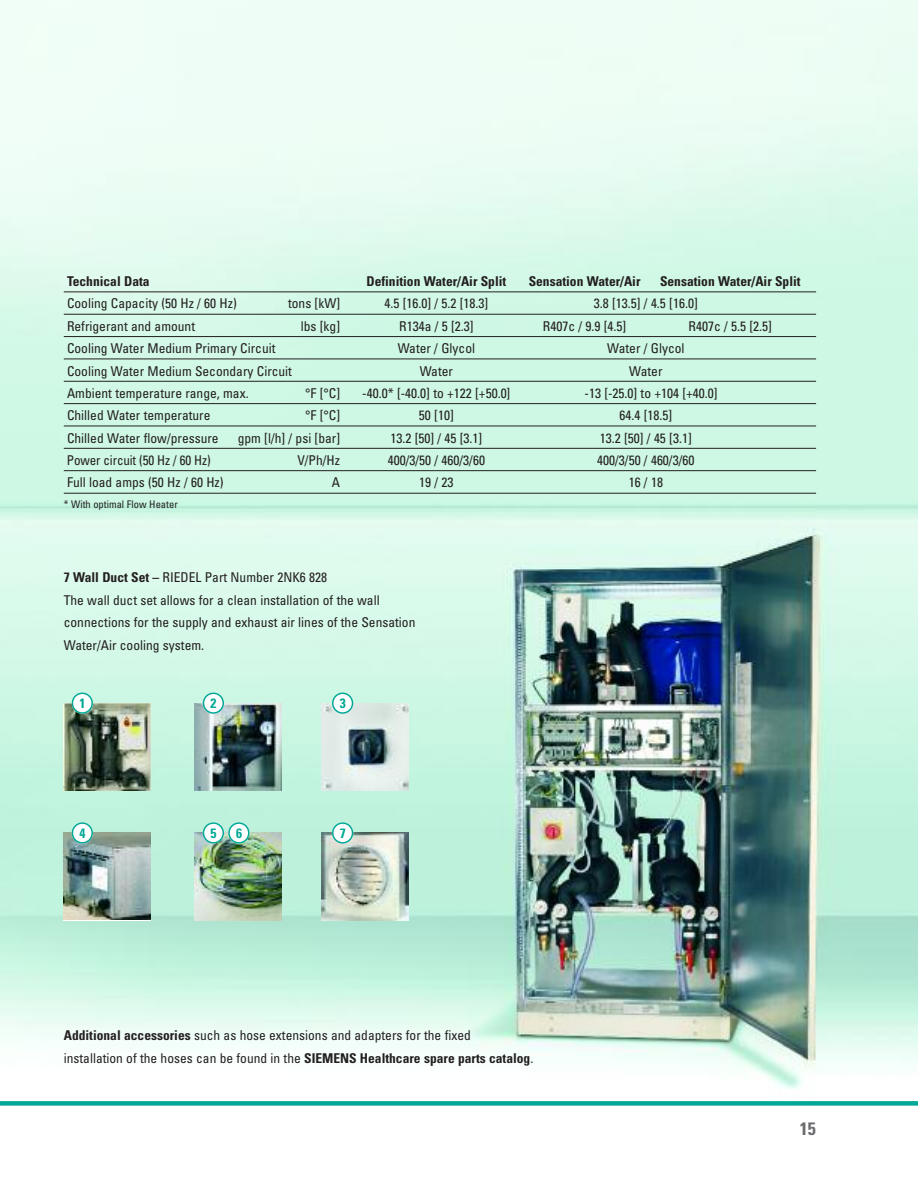
<style>
.page{position:relative;width:918px;height:1188px;background:#fff}
.page>*{position:absolute;margin:0;border:0;box-sizing:border-box;transform-origin:0 0}
.t1{font:700 condensed 18px "Univers LT";color:#6c6d70}
.t2{font:condensed 13.5px/22.5px "Univers LT";color:#231f20}
.t3{font:700 condensed 13.5px "Univers LT";color:#231f20}
.t4{font:700 condensed 13.5px "Univers LT";color:#00a895}
.t5{font:condensed 10.5px "Univers LT";color:#231f20}
.s1{font-weight:700}
</style>
<div class="page">
<img style="left:0;top:0;width:918px;height:1089px">
<div style="left:0;top:1101px;width:918px;height:5px;background:#00a895"></div>
<img style="left:322px;top:703px;width:87px;height:87px">
<svg style="left:332px;top:693px;width:21px;height:21px"></svg>
<img style="left:194px;top:703px;width:87px;height:87px">
<svg style="left:203px;top:693px;width:21px;height:21px"></svg>
<img style="left:64px;top:703px;width:87px;height:87px">
<svg style="left:72px;top:693px;width:21px;height:21px"></svg>
<img style="left:64px;top:833px;width:87px;height:87px">
<svg style="left:72px;top:822px;width:21px;height:22px"></svg>
<img style="left:194px;top:833px;width:87px;height:87px">
<img style="left:322px;top:833px;width:87px;height:87px">
<svg style="left:203px;top:822px;width:47px;height:22px"></svg>
<svg style="left:332px;top:822px;width:21px;height:22px"></svg>
<hr style="left:64px;top:291px;width:752px;height:1px;background:#231f20">
<hr style="left:64px;top:314px;width:752px;height:1px;background:#231f20">
<hr style="left:64px;top:336px;width:752px;height:1px;background:#231f20">
<hr style="left:64px;top:359px;width:752px;height:1px;background:#231f20">
<hr style="left:64px;top:381px;width:752px;height:1px;background:#231f20">
<hr style="left:64px;top:403px;width:752px;height:1px;background:#231f20">
<hr style="left:64px;top:426px;width:752px;height:1px;background:#231f20">
<hr style="left:64px;top:448px;width:752px;height:1px;background:#231f20">
<hr style="left:64px;top:470px;width:752px;height:1px;background:#231f20">
<hr style="left:64px;top:493px;width:752px;height:1px;background:#231f20">
<p class="t3" style="left:67px;top:276px;width:84px">Technical Data</p>
<p class="t3" style="left:366px;top:276px;width:141px">Definition Water/Air Split</p>
<p class="t3" style="left:529px;top:276px;width:113px">Sensation Water/Air</p>
<p class="t3" style="left:660px;top:276px;width:142px">Sensation Water/Air Split</p>
<p class="t2" style="left:67px;top:294px;width:171px">Cooling Capacity (50 Hz / 60 Hz)</p>
<p class="t2" style="left:288px;top:294px;width:54px">tons [kW]</p>
<p class="t2" style="left:384px;top:294px;width:105px">4.5 [16.0] / 5.2 [18.3]</p>
<p class="t2" style="left:594px;top:294px;width:105px">3.8 [13.5] / 4.5 [16.0]</p>
<p class="t2" style="left:67px;top:316px;width:130px">Refrigerant and amount</p>
<p class="t2" style="left:301px;top:316px;width:41px">lbs [kg]</p>
<p class="t2" style="left:399px;top:316px;width:76px">R134a / 5 [2.3]</p>
<p class="t2" style="left:543px;top:316px;width:85px">R407c / 9.9 [4.5]</p>
<p class="t2" style="left:689px;top:316px;width:85px">R407c / 5.5 [2.5]</p>
<p class="t2" style="left:67px;top:338px;width:210px">Cooling Water Medium Primary Circuit</p>
<p class="t2" style="left:398px;top:338px;width:79px">Water / Glycol</p>
<p class="t2" style="left:607px;top:338px;width:79px">Water / Glycol</p>
<p class="t2" style="left:67px;top:361px;width:227px">Cooling Water Medium Secondary Circuit</p>
<p class="t2" style="left:420px;top:361px;width:35px">Water</p>
<p class="t2" style="left:629px;top:361px;width:35px">Water</p>
<p class="t2" style="left:67px;top:383px;width:183px">Ambient temperature range, max.</p>
<p class="t2" style="left:305px;top:383px;width:37px">°F [°C]</p>
<p class="t2" style="left:362px;top:383px;width:150px">-40.0* [-40.0] to +122 [+50.0]</p>
<p class="t2" style="left:585px;top:383px;width:135px">-13 [-25.0] to +104 [+40.0]</p>
<p class="t2" style="left:67px;top:405px;width:145px">Chilled Water temperature</p>
<p class="t2" style="left:305px;top:405px;width:37px">°F [°C]</p>
<p class="t2" style="left:419px;top:405px;width:36px">50 [10]</p>
<p class="t2" style="left:619px;top:405px;width:54px">64.4 [18.5]</p>
<p class="t2" style="left:67px;top:428px;width:153px">Chilled Water flow/pressure</p>
<p class="t2" style="left:238px;top:428px;width:104px">gpm [l/h] / psi [bar]</p>
<p class="t2" style="left:390px;top:428px;width:93px">13.2 [50] / 45 [3.1]</p>
<p class="t2" style="left:600px;top:428px;width:93px">13.2 [50] / 45 [3.1]</p>
<p class="t2" style="left:67px;top:450px;width:145px">Power circuit (50 Hz / 60 Hz)</p>
<p class="t2" style="left:297px;top:450px;width:44px">V/Ph/Hz</p>
<p class="t2" style="left:388px;top:450px;width:99px">400/3/50 / 460/3/60</p>
<p class="t2" style="left:597px;top:450px;width:99px">400/3/50 / 460/3/60</p>
<p class="t2" style="left:67px;top:472px;width:158px">Full load amps (50 Hz / 60 Hz)</p>
<p class="t2" style="left:332px;top:472px;width:10px">A</p>
<p class="t2" style="left:419px;top:472px;width:36px">19 / 23</p>
<p class="t2" style="left:629px;top:472px;width:36px">16 / 18</p>
<p class="t5" style="left:64px;top:501px;width:116px">* With optimal Flow Heater</p>
<p class="t2" style="left:64px;top:567px;width:353px"><span class="s1">7 Wall Duct Set –</span> RIEDEL Part Number 2NK6 828<br>The wall duct set allows for a clean installation of the wall connections for the supply and exhaust air lines of the Sensation Water/Air cooling system.</p>
<p class="t4" style="left:80px;top:698px;width:7px">1</p>
<p class="t4" style="left:211px;top:698px;width:7px">2</p>
<p class="t4" style="left:340px;top:698px;width:7px">3</p>
<p class="t4" style="left:80px;top:828px;width:7px">4</p>
<p class="t4" style="left:211px;top:828px;width:7px">5</p>
<p class="t4" style="left:236px;top:828px;width:7px">6</p>
<p class="t4" style="left:340px;top:828px;width:7px">7</p>
<p class="t2" style="left:64px;top:1025px;width:471px"><span class="s1">Additional accessories</span> such as hose extensions and adapters for the fixed installation of the hoses can be found in the <span class="s1">SIEMENS Healthcare spare parts catalog</span>.</p>
<h1 class="t1" style="left:800px;top:1123px;width:17px">15</h1>
</div>
